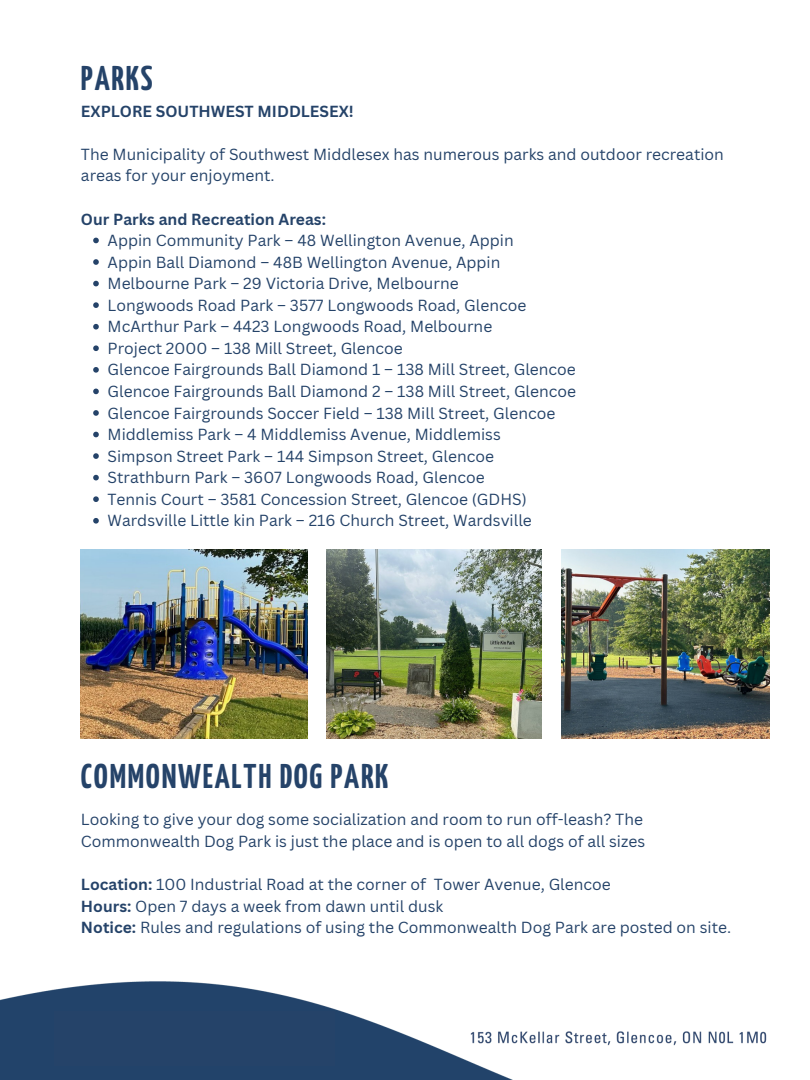
<style>
.page{position:relative;width:810px;height:1080px;background:#fff}
.page>*{position:absolute;margin:0;border:0;box-sizing:border-box;transform-origin:0 0}
.t1{font:700 34.38px "Yanone Kaffeesatz";letter-spacing:.05em;color:#254369}
.t2{font:15.62px/21.6px "Canva Sans";color:#254369}
.t3{font:700 15.62px "Canva Sans";color:#254369}
.s1{font-weight:700}
</style>
<div class="page">
<img style="left:81px;top:549px;width:227px;height:190px">
<img style="left:327px;top:549px;width:215px;height:190px">
<img style="left:561px;top:549px;width:208px;height:190px">
<svg style="left:93px;top:238px;width:6px;height:5px"></svg>
<svg style="left:93px;top:259px;width:6px;height:6px"></svg>
<svg style="left:93px;top:281px;width:6px;height:5px"></svg>
<svg style="left:93px;top:302px;width:6px;height:6px"></svg>
<svg style="left:93px;top:324px;width:6px;height:6px"></svg>
<svg style="left:93px;top:345px;width:6px;height:6px"></svg>
<svg style="left:93px;top:367px;width:6px;height:6px"></svg>
<svg style="left:93px;top:389px;width:6px;height:5px"></svg>
<svg style="left:93px;top:410px;width:6px;height:6px"></svg>
<svg style="left:93px;top:432px;width:6px;height:5px"></svg>
<svg style="left:93px;top:453px;width:6px;height:6px"></svg>
<svg style="left:93px;top:475px;width:6px;height:5px"></svg>
<svg style="left:93px;top:496px;width:6px;height:6px"></svg>
<svg style="left:93px;top:518px;width:6px;height:6px"></svg>
<img style="left:0;top:981px;width:767px;height:99px">
<div style="left:55px;top:1011px;width:280px;height:54px;background:#254369"></div>
<p class="t1" style="left:81px;top:65px;width:73px">PARKS</p>
<p class="t3" style="left:81px;top:100px;width:274px">EXPLORE SOUTHWEST MIDDLESEX!</p>
<p class="t2" style="left:81px;top:143px;width:644px">The Municipality of Southwest Middlesex has numerous parks and outdoor recreation areas for your enjoyment.</p>
<p class="t3" style="left:81px;top:208px;width:247px">Our Parks and Recreation Areas:</p>
<p class="t2" style="left:108px;top:229px;width:408px">Appin Community Park – 48 Wellington Avenue, Appin</p>
<p class="t2" style="left:108px;top:251px;width:394px">Appin Ball Diamond – 48B Wellington Avenue, Appin</p>
<p class="t2" style="left:108px;top:272px;width:353px">Melbourne Park – 29 Victoria Drive, Melbourne</p>
<p class="t2" style="left:108px;top:294px;width:420px">Longwoods Road Park – 3577 Longwoods Road, Glencoe</p>
<p class="t2" style="left:108px;top:315px;width:386px">McArthur Park – 4423 Longwoods Road, Melbourne</p>
<p class="t2" style="left:108px;top:337px;width:297px">Project 2000 – 138 Mill Street, Glencoe</p>
<p class="t2" style="left:108px;top:359px;width:470px">Glencoe Fairgrounds Ball Diamond 1 – 138 Mill Street, Glencoe</p>
<p class="t2" style="left:108px;top:380px;width:470px">Glencoe Fairgrounds Ball Diamond 2 – 138 Mill Street, Glencoe</p>
<p class="t2" style="left:108px;top:402px;width:449px">Glencoe Fairgrounds Soccer Field – 138 Mill Street, Glencoe</p>
<p class="t2" style="left:108px;top:423px;width:395px">Middlemiss Park – 4 Middlemiss Avenue, Middlemiss</p>
<p class="t2" style="left:108px;top:445px;width:388px">Simpson Street Park – 144 Simpson Street, Glencoe</p>
<p class="t2" style="left:108px;top:466px;width:379px">Strathburn Park – 3607 Longwoods Road, Glencoe</p>
<p class="t2" style="left:108px;top:488px;width:421px">Tennis Court – 3581 Concession Street, Glencoe (GDHS)</p>
<p class="t2" style="left:108px;top:510px;width:426px">Wardsville Little kin Park – 216 Church Street, Wardsville</p>
<p class="t1" style="left:81px;top:763px;width:309px">COMMONWEALTH DOG PARK</p>
<p class="t2" style="left:81px;top:808px;width:566px">Looking to give your dog some socialization and room to run off-leash? The<br>Commonwealth Dog Park is just the place and is open to all dogs of all sizes</p>
<p class="t2" style="left:81px;top:873px;width:531px"><span class="s1">Location:</span> 100 Industrial Road at the corner of Tower Avenue, Glencoe</p>
<p class="t2" style="left:81px;top:895px;width:364px"><span class="s1">Hours:</span> Open 7 days a week from dawn until dusk</p>
<p class="t2" style="left:81px;top:916px;width:652px"><span class="s1">Notice:</span> Rules and regulations of using the Commonwealth Dog Park are posted on site.</p>
</div>
